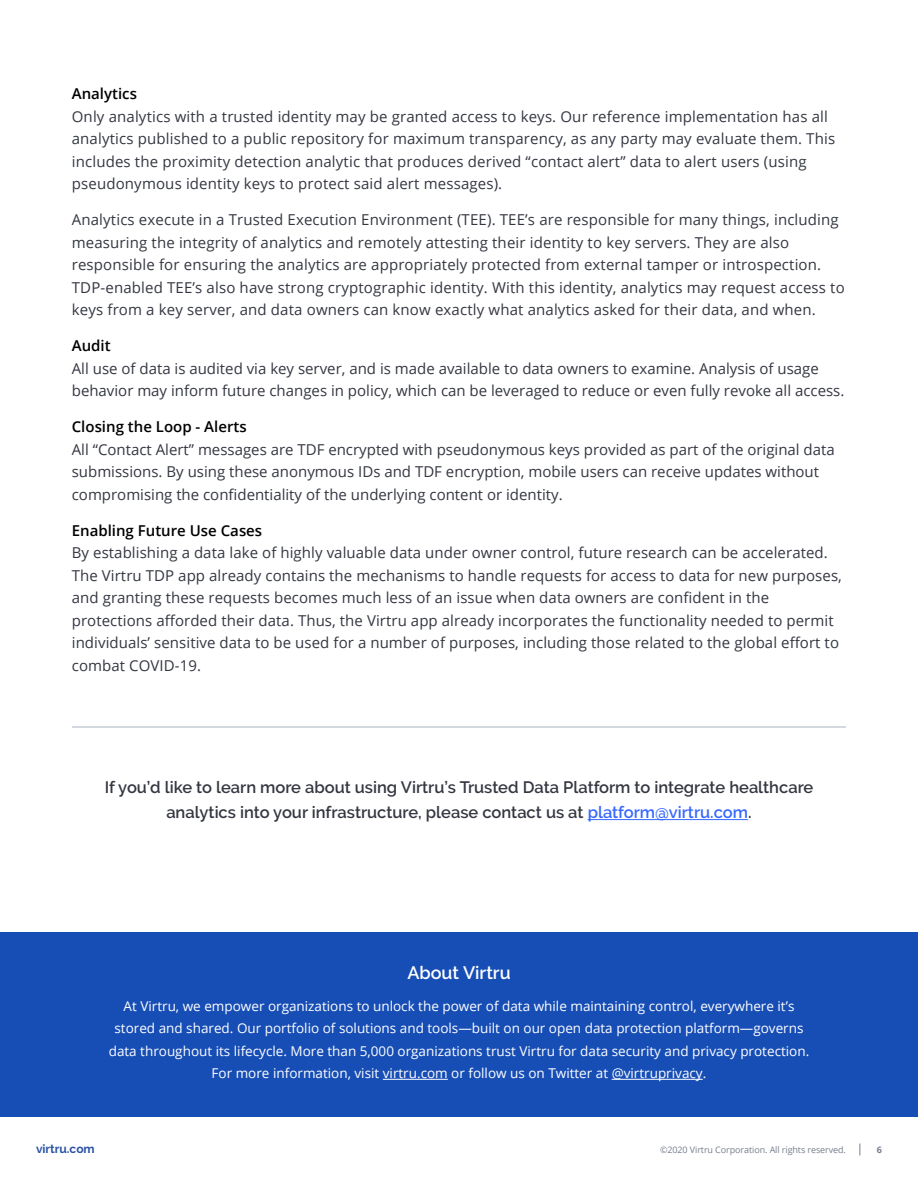
<style>
.page{position:relative;width:918px;height:1188px;background:#fff}
.page>*{position:absolute;margin:0;border:0;box-sizing:border-box;transform-origin:0 0}
.t1{font:600 18px "Raleway";color:#fff}
.t2{font:600 16.5px/25.5px "Raleway";color:#343741;text-align:center}
.t3{font:15px/22.5px "Open Sans";letter-spacing:.005em;color:#343741}
.t4{font:600 15px "Open Sans";color:#000}
.t5{font:13.5px/22.5px "Open Sans";color:#fff;text-align:center}
.t6{font:700 12px "Raleway";color:#2c53a5}
.t7{font:9px "Open Sans";letter-spacing:-.01em;color:#777e8c}
.t8{font:700 9px "Open Sans";color:#777e8c}
.s1{color:#3668ff}
</style>
<div class="page">
<svg style="left:860px;top:1144px;width:1px;height:12px"></svg>
<div style="left:0;top:932px;width:918px;height:184px;background:#174eb6"></div>
<hr style="left:383px;top:1079px;width:65px;height:1px;background:#fff">
<hr style="left:612px;top:1079px;width:91px;height:1px;background:#fff">
<hr style="left:72px;top:726px;width:774px;height:2px;background:#c6cbd4">
<hr style="left:588px;top:819px;width:160px;height:1px;background:#3668ff">
<p class="t4" style="left:72px;top:84px;width:67px">Analytics</p>
<p class="t3" style="left:72px;top:105px;width:765px">Only analytics with a trusted identity may be granted access to keys. Our reference implementation has all analytics published to a public repository for maximum transparency, as any party may evaluate them. This includes the proximity detection analytic that produces derived “contact alert” data to alert users (using pseudonymous identity keys to protect said alert messages).</p>
<p class="t3" style="left:72px;top:208px;width:774px">Analytics execute in a Trusted Execution Environment (TEE). TEE’s are responsible for many things, including measuring the integrity of analytics and remotely attesting their identity to key servers. They are also responsible for ensuring the analytics are appropriately protected from external tamper or introspection.<br>TDP-enabled TEE’s also have strong cryptographic identity. With this identity, analytics may request access to keys from a key server, and data owners can know exactly what analytics asked for their data, and when.</p>
<p class="t4" style="left:72px;top:336px;width:40px">Audit</p>
<p class="t3" style="left:72px;top:357px;width:774px">All use of data is audited via key server, and is made available to data owners to examine. Analysis of usage behavior may inform future changes in policy, which can be leveraged to reduce or even fully revoke all access.</p>
<p class="t4" style="left:72px;top:417px;width:176px">Closing the Loop - Alerts</p>
<p class="t3" style="left:72px;top:438px;width:764px">All “Contact Alert” messages are TDF encrypted with pseudonymous keys provided as part of the original data submissions. By using these anonymous IDs and TDF encryption, mobile users can receive updates without compromising the confidentiality of the underlying content or identity.</p>
<p class="t4" style="left:72px;top:520px;width:192px">Enabling Future Use Cases</p>
<p class="t3" style="left:72px;top:541px;width:772px">By establishing a data lake of highly valuable data under owner control, future research can be accelerated.<br>The Virtru TDP app already contains the mechanisms to handle requests for access to data for new purposes, and granting these requests becomes much less of an issue when data owners are confident in the protections afforded their data. Thus, the Virtru app already incorporates the functionality needed to permit individuals’ sensitive data to be used for a number of purposes, including those related to the global effort to combat COVID-19.</p>
<p class="t2" style="left:105px;top:774px;width:710px">If you’d like to learn more about using Virtru’s Trusted Data Platform to integrate healthcare analytics into your infrastructure, please contact us at <span class="s1">platform@virtru.com</span>.</p>
<p class="t1" style="left:407px;top:963px;width:105px">About Virtru</p>
<p class="t5" style="left:109px;top:994px;width:702px">At Virtru, we empower organizations to unlock the power of data while maintaining control, everywhere it’s stored and shared. Our portfolio of solutions and tools—built on our open data protection platform—governs data throughout its lifecycle. More than 5,000 organizations trust Virtru for data security and privacy protection.<br>For more information, visit virtru.com or follow us on Twitter at @virtruprivacy.</p>
<p class="t6" style="left:36px;top:1142px;width:60px">virtru.com</p>
<p class="t7" style="left:660px;top:1144px;width:187px">©2020 Virtru Corporation. All rights reserved.</p>
<p class="t8" style="left:877px;top:1143px;width:7px">6</p>
</div>
